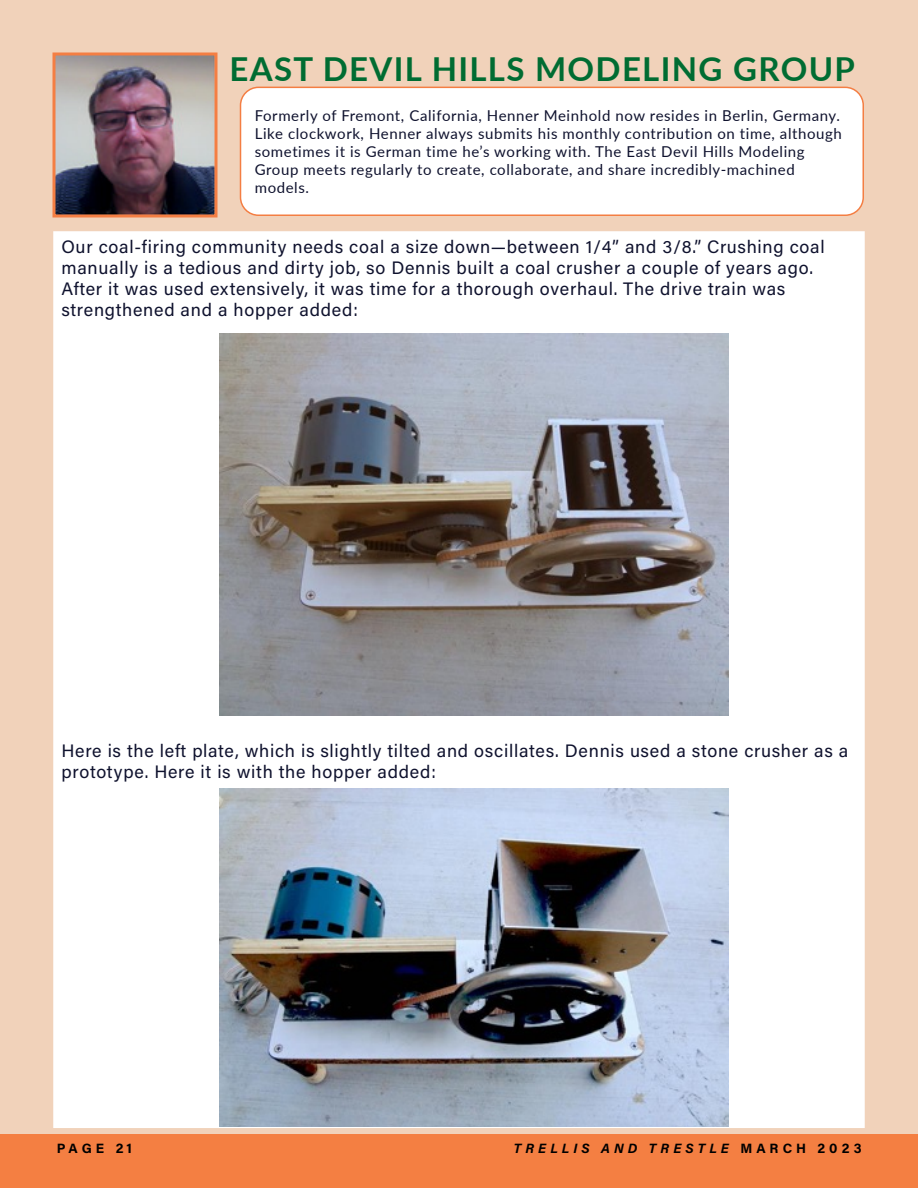
<style>
.page{position:relative;width:918px;height:1188px;background:#f1d2ba}
.page>*{position:absolute;margin:0;border:0;box-sizing:border-box;transform-origin:0 0}
.t1{font:700 33px "Lato";letter-spacing:.04em;color:#006c32}
.t2{font:18px/21px "Acumin Pro";letter-spacing:.04em;color:#0f122e}
.t3{font:15px/18px "Lato";letter-spacing:.04em;color:#0f122e}
.t4{font:italic 700 13.5px "Acumin Pro";letter-spacing:.305em;color:#000}
.t5{font:700 13.5px "Acumin Pro";letter-spacing:.26em;color:#000}
.s1{font-style:normal}
</style>
<div class="page">
<div style="left:0;top:1134px;width:918px;height:54px;background:#f47f42"></div>
<img style="left:56px;top:56px;width:158px;height:158px">
<div style="left:52px;top:52px;width:166px;height:166px;border:3px solid #f47e43"></div>
<div style="left:241px;top:87px;width:622px;height:128px;background:#fff;border-radius:18px"></div>
<div style="left:240px;top:87px;width:624px;height:129px;border:2px solid #f47e43;border-radius:18px"></div>
<div style="left:54px;top:232px;width:810px;height:895px;background:#fff"></div>
<img style="left:219px;top:333px;width:510px;height:383px">
<img style="left:219px;top:788px;width:510px;height:338px">
<h1 class="t1" style="left:230px;top:44px;width:627px">EAST DEVIL HILLS MODELING GROUP</h1>
<p class="t3" style="left:255px;top:106px;width:589px">Formerly of Fremont, California, Henner Meinhold now resides in Berlin, Germany.<br>Like clockwork, Henner always submits his monthly contribution on time, although sometimes it is German time he’s working with. The East Devil Hills Modeling Group meets regularly to create, collaborate, and share incredibly-machined models.</p>
<p class="t2" style="left:62px;top:235px;width:765px">Our coal-firing community needs coal a size down—between 1/4” and 3/8.” Crushing coal manually is a tedious and dirty job, so Dennis built a coal crusher a couple of years ago.<br>After it was used extensively, it was time for a thorough overhaul. The drive train was strengthened and a hopper added:</p>
<p class="t2" style="left:62px;top:739px;width:788px">Here is the left plate, which is slightly tilted and oscillates. Dennis used a stone crusher as a prototype. Here it is with the hopper added:</p>
<p class="t5" style="left:57px;top:1138px;width:77px">PAGE 21</p>
<p class="t4" style="left:514px;top:1138px;width:349px">TRELLIS AND TRESTLE <span class="s1">MARCH 2023</span></p>
</div>
